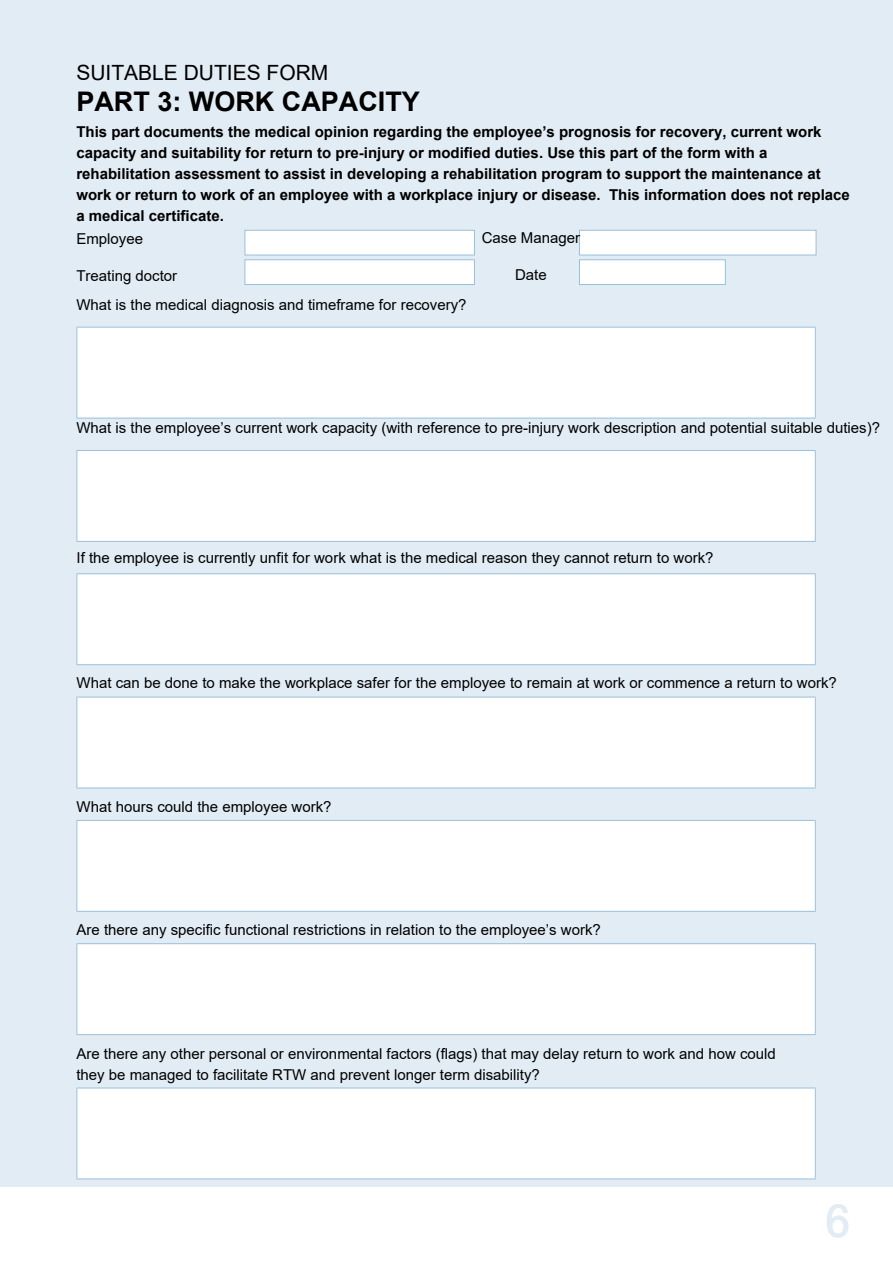
<style>
.page{position:relative;width:893px;height:1263px;background:#fff}
.page>*{position:absolute;margin:0;border:0;box-sizing:border-box;transform-origin:0 0}
.t1{font:45px "Arial";color:#e2ecf4}
.Text{font:700 27px "Arial";color:#000}
.Text-2{font:21px "Arial";color:#000}
.Text-3{font:15px/28.7px "Arial";color:#000}
.Text-4{font:700 15px "Arial";color:#000}
</style>
<div class="page">
<div style="left:0;top:0;width:893px;height:1186px;background:#e2ecf4"></div>
<div style="left:245px;top:230px;width:230px;height:25px;background:#fff;border:1px solid #9ac0da"></div>
<div style="left:579px;top:230px;width:237px;height:25px;background:#fff;border:1px solid #9ac0da"></div>
<div style="left:245px;top:259px;width:230px;height:26px;background:#fff;border:1px solid #9ac0da"></div>
<div style="left:579px;top:260px;width:146px;height:24px;background:#fff"></div>
<div style="left:579px;top:259px;width:147px;height:26px;border:1px solid #9ac0da"></div>
<div style="left:77px;top:327px;width:738px;height:91px;background:#fff"></div>
<hr style="left:77px;top:327px;width:1px;height:91px;background:#9ac0da">
<hr style="left:77px;top:327px;width:739px;height:1px;background:#9ac0da">
<hr style="left:815px;top:327px;width:1px;height:91px;background:#9ac0da">
<hr style="left:77px;top:418px;width:739px;height:1px;background:#9ac0da">
<div style="left:77px;top:450px;width:738px;height:91px;background:#fff"></div>
<hr style="left:77px;top:451px;width:1px;height:90px;background:#9ac0da">
<hr style="left:77px;top:450px;width:739px;height:1px;background:#9ac0da">
<hr style="left:815px;top:451px;width:1px;height:90px;background:#9ac0da">
<hr style="left:77px;top:541px;width:739px;height:1px;background:#9ac0da">
<div style="left:77px;top:574px;width:738px;height:91px;background:#fff"></div>
<hr style="left:77px;top:574px;width:1px;height:90px;background:#9ac0da">
<hr style="left:77px;top:573px;width:739px;height:1px;background:#9ac0da">
<hr style="left:815px;top:574px;width:1px;height:90px;background:#9ac0da">
<hr style="left:77px;top:664px;width:739px;height:1px;background:#9ac0da">
<div style="left:77px;top:697px;width:738px;height:91px;background:#fff"></div>
<hr style="left:77px;top:697px;width:1px;height:91px;background:#9ac0da">
<hr style="left:77px;top:697px;width:739px;height:1px;background:#9ac0da">
<hr style="left:815px;top:697px;width:1px;height:91px;background:#9ac0da">
<hr style="left:77px;top:788px;width:739px;height:1px;background:#9ac0da">
<div style="left:77px;top:820px;width:738px;height:91px;background:#fff"></div>
<hr style="left:77px;top:821px;width:1px;height:90px;background:#9ac0da">
<hr style="left:77px;top:820px;width:739px;height:1px;background:#9ac0da">
<hr style="left:815px;top:821px;width:1px;height:90px;background:#9ac0da">
<hr style="left:77px;top:911px;width:739px;height:1px;background:#9ac0da">
<div style="left:77px;top:944px;width:738px;height:91px;background:#fff"></div>
<hr style="left:77px;top:944px;width:1px;height:90px;background:#9ac0da">
<hr style="left:77px;top:943px;width:739px;height:1px;background:#9ac0da">
<hr style="left:815px;top:944px;width:1px;height:90px;background:#9ac0da">
<hr style="left:77px;top:1034px;width:739px;height:1px;background:#9ac0da">
<div style="left:77px;top:1088px;width:738px;height:91px;background:#fff"></div>
<hr style="left:77px;top:1088px;width:1px;height:90px;background:#9ac0da">
<hr style="left:77px;top:1088px;width:739px;height:1px;background:#9ac0da">
<hr style="left:815px;top:1088px;width:1px;height:90px;background:#9ac0da">
<hr style="left:77px;top:1178px;width:739px;height:1px;background:#9ac0da">
<p class="Text-2" style="left:76px;top:58px;width:254px">SUITABLE DUTIES FORM</p>
<p class="Text" style="left:76px;top:82px;width:345px">PART 3: WORK CAPACITY</p>
<p class="Text-4" style="left:76px;top:121px;width:747px">This part documents the medical opinion regarding the employee’s prognosis for recovery, current work</p>
<p class="Text-4" style="left:76px;top:142px;width:692px">capacity and suitability for return to pre-injury or modified duties. Use this part of the form with a</p>
<p class="Text-4" style="left:76px;top:163px;width:746px">rehabilitation assessment to assist in developing a rehabilitation program to support the maintenance at</p>
<p class="Text-4" style="left:76px;top:184px;width:775px">work or return to work of an employee with a workplace injury or disease. This information does not replace</p>
<p class="Text-4" style="left:76px;top:205px;width:149px">a medical certificate.</p>
<p class="Text-3" style="left:482px;top:224px;width:100px">Case Manager</p>
<p class="Text-3" style="left:515px;top:260px;width:33px">Date</p>
<p class="Text-3" style="left:76px;top:224px;width:68px">Employee</p>
<p class="Text-3" style="left:76px;top:262px;width:392px">Treating doctor<br>What is the medical diagnosis and timeframe for recovery?</p>
<p class="Text-3" style="left:76px;top:413px;width:805px">What is the employee’s current work capacity (with reference to pre-injury work description and potential suitable duties)?</p>
<p class="Text-3" style="left:77px;top:543px;width:638px">If the employee is currently unfit for work what is the medical reason they cannot return to work?</p>
<p class="Text-3" style="left:77px;top:669px;width:762px">What can be done to make the workplace safer for the employee to remain at work or commence a return to work?</p>
<p class="Text-3" style="left:77px;top:792px;width:257px">What hours could the employee work?</p>
<p class="Text-3" style="left:77px;top:915px;width:526px">Are there any specific functional restrictions in relation to the employee’s work?</p>
<p class="Text-3" style="left:76px;top:1043px;width:701px;line-height:21px">Are there any other personal or environmental factors (flags) that may delay return to work and how could they be managed to facilitate RTW and prevent longer term disability?</p>
<h1 class="t1" style="left:825px;top:1191px;width:27px">6</h1>
</div>
